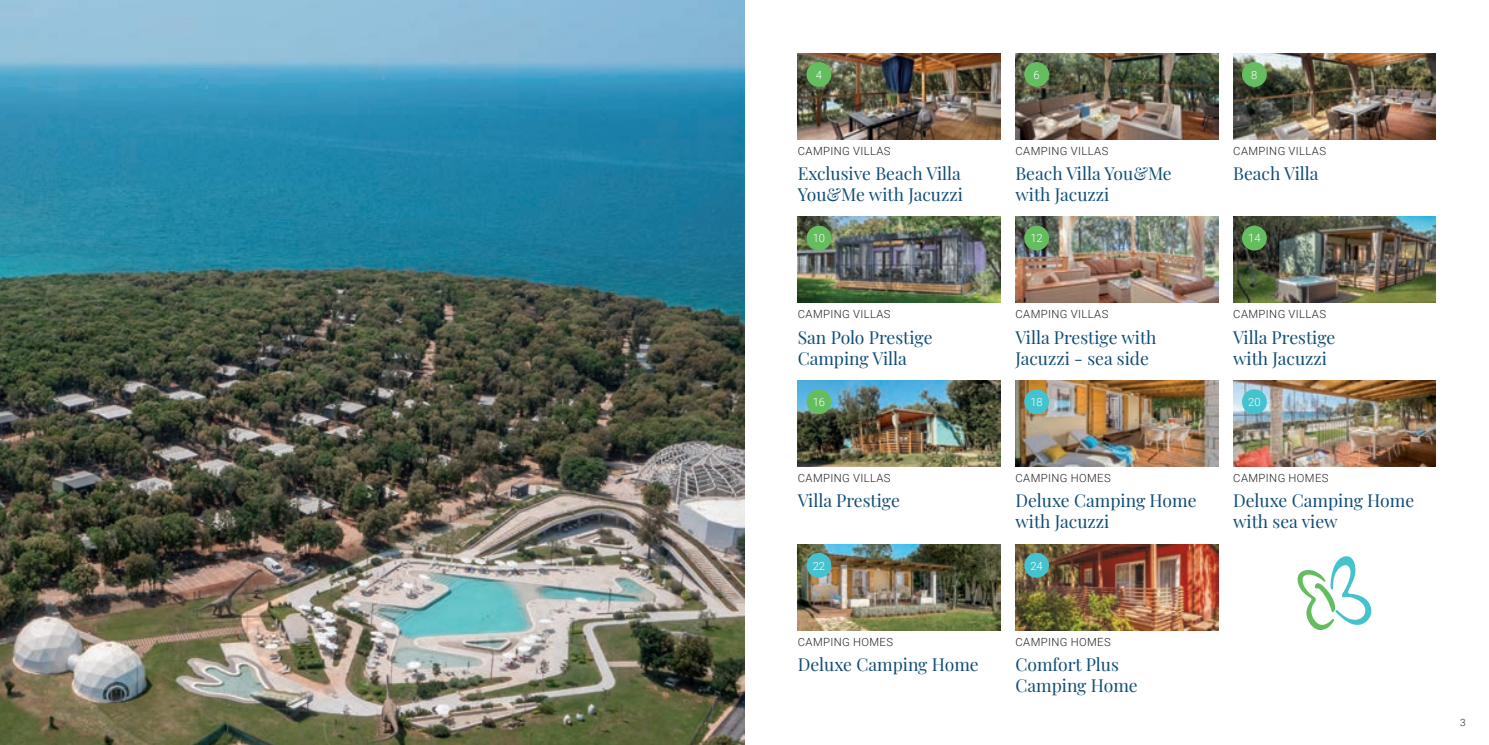
<style>
.page{position:relative;width:1489px;height:745px;background:#fff}
.page>*{position:absolute;margin:0;border:0;box-sizing:border-box;transform-origin:0 0}
.t1{font:17.5px/21px "Playfair Display";color:#0f4d77}
.t2{font:300 11.25px "Roboto";letter-spacing:.035em;color:#231f20}
.t3{font:300 11.25px "Roboto";color:#fff}
.t4{font:300 10px "Roboto";color:#231f20}
</style>
<div class="page">
<img style="left:797px;top:217px;width:203px;height:85px">
<img style="left:797px;top:53px;width:203px;height:86px">
<img style="left:1015px;top:53px;width:202px;height:86px">
<img style="left:1233px;top:53px;width:202px;height:86px">
<div style="left:806px;top:62px;width:25px;height:25px;background:#64bd5e;border-radius:50%"></div>
<div style="left:1024px;top:62px;width:25px;height:25px;background:#64bd5e;border-radius:50%"></div>
<div style="left:1241px;top:62px;width:25px;height:25px;background:#64bd5e;border-radius:50%"></div>
<img style="left:1015px;top:380px;width:202px;height:86px">
<div style="left:1024px;top:389px;width:25px;height:25px;background:#44c2ce;border-radius:50%"></div>
<img style="left:1233px;top:380px;width:202px;height:86px">
<div style="left:1241px;top:389px;width:25px;height:25px;background:#44c2ce;border-radius:50%"></div>
<img style="left:797px;top:544px;width:203px;height:85px">
<div style="left:806px;top:552px;width:25px;height:25px;background:#44c2ce;border-radius:50%"></div>
<img style="left:1015px;top:217px;width:202px;height:85px">
<img style="left:1233px;top:217px;width:202px;height:85px">
<div style="left:1024px;top:225px;width:25px;height:25px;background:#64bd5e;border-radius:50%"></div>
<div style="left:806px;top:225px;width:25px;height:25px;background:#64bd5e;border-radius:50%"></div>
<div style="left:1241px;top:225px;width:25px;height:25px;background:#64bd5e;border-radius:50%"></div>
<img style="left:797px;top:380px;width:203px;height:86px">
<div style="left:806px;top:389px;width:25px;height:25px;background:#64bd5e;border-radius:50%"></div>
<img style="left:1015px;top:544px;width:202px;height:85px">
<div style="left:1024px;top:552px;width:25px;height:25px;background:#44c2ce;border-radius:50%"></div>
<svg style="left:1297px;top:556px;width:75px;height:74px"></svg>
<img style="left:0;top:0;width:744px;height:744px">
<p class="t3" style="left:815px;top:67px;width:8px">4</p>
<p class="t3" style="left:1033px;top:67px;width:8px">6</p>
<p class="t3" style="left:1251px;top:67px;width:8px">8</p>
<p class="t2" style="left:797px;top:143px;width:94px">CAMPING VILLAS</p>
<p class="t2" style="left:1015px;top:143px;width:94px">CAMPING VILLAS</p>
<p class="t2" style="left:1233px;top:143px;width:94px">CAMPING VILLAS</p>
<p class="t1" style="left:797px;top:161px;width:167px">Exclusive Beach Villa<br>You&amp;Me with Jacuzzi</p>
<p class="t1" style="left:1015px;top:161px;width:158px">Beach Villa You&amp;Me with Jacuzzi</p>
<p class="t1" style="left:1232px;top:161px;width:87px">Beach Villa</p>
<p class="t3" style="left:812px;top:230px;width:14px">10</p>
<p class="t3" style="left:1030px;top:230px;width:14px">12</p>
<p class="t3" style="left:1247px;top:230px;width:14px">14</p>
<p class="t2" style="left:797px;top:306px;width:94px">CAMPING VILLAS</p>
<p class="t2" style="left:1015px;top:306px;width:94px">CAMPING VILLAS</p>
<p class="t2" style="left:1233px;top:306px;width:94px">CAMPING VILLAS</p>
<p class="t1" style="left:1015px;top:325px;width:143px">Villa Prestige with<br>Jacuzzi - sea side</p>
<p class="t1" style="left:797px;top:325px;width:136px">San Polo Prestige<br>Camping Villa</p>
<p class="t1" style="left:1232px;top:325px;width:104px">Villa Prestige with Jacuzzi</p>
<p class="t3" style="left:812px;top:394px;width:14px">16</p>
<p class="t3" style="left:1030px;top:394px;width:14px">18</p>
<p class="t3" style="left:1247px;top:394px;width:14px">20</p>
<p class="t2" style="left:797px;top:470px;width:94px">CAMPING VILLAS</p>
<p class="t1" style="left:797px;top:488px;width:104px">Villa Prestige</p>
<p class="t3" style="left:812px;top:557px;width:14px">22</p>
<p class="t2" style="left:797px;top:633px;width:97px">CAMPING HOMES</p>
<p class="t1" style="left:797px;top:651px;width:183px">Deluxe Camping Home</p>
<p class="t2" style="left:1015px;top:470px;width:97px">CAMPING HOMES</p>
<p class="t1" style="left:1015px;top:488px;width:183px">Deluxe Camping Home with Jacuzzi</p>
<p class="t3" style="left:1030px;top:557px;width:14px">24</p>
<p class="t2" style="left:1015px;top:633px;width:97px">CAMPING HOMES</p>
<p class="t1" style="left:1015px;top:651px;width:124px">Comfort Plus<br>Camping Home</p>
<p class="t2" style="left:1233px;top:470px;width:97px">CAMPING HOMES</p>
<p class="t1" style="left:1232px;top:488px;width:183px">Deluxe Camping Home with sea view</p>
<p class="t4" style="left:1459px;top:715px;width:7px">3</p>
</div>
